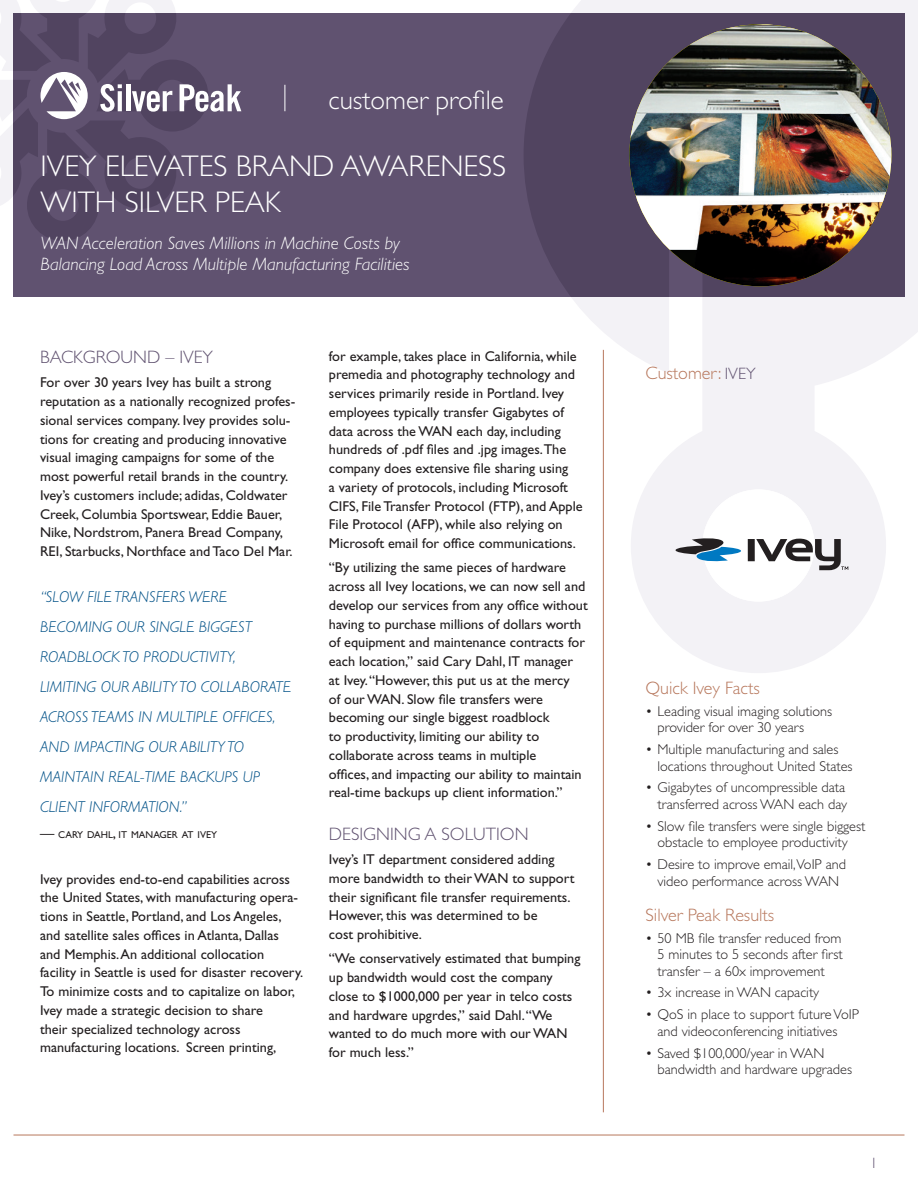
<style>
.page{position:relative;width:918px;height:1188px;background:#fff}
.page>*{position:absolute;margin:0;border:0;box-sizing:border-box;transform-origin:0 0}
.Cover_Head{font:300 30px/36px "Gill Sans Std";color:#fff}
.t1{font:300 27px "Gill Sans Std";color:#fff}
.Cover_Sub-Head{font:italic 300 18px/21px "Gill Sans Std";color:#fff}
.Sidebar_Header{font:300 18px "Gill Sans Std";color:#b7775c}
.Headline{font:300 18px "Gill Sans Std";color:#605270}
.Pull_quote_header{font:italic 300 15.75px/30px "Gill Sans Std";color:#005187}
.Body{font:300 15px "Gill Sans Std";color:#605270}
.Body-2{font:14.25px/18.8px "Gill Sans Std";color:#231f20}
.Sidebar_Bullet{font:300 14.25px/16.5px "Gill Sans Std";color:#231f20}
.pull_quote_author{font:10.05px "Gill Sans Std";color:#231f20}
.s1{font-size:14.25px}
.s2{font-size:16.5px;color:#605270}
</style>
<div class="page">
<svg style="left:523px;top:0;width:395px;height:673px;fill:#f3f2f6"></svg>
<div style="left:14px;top:14px;width:245px;height:283px;background:#605270"></div>
<div style="left:243px;top:14px;width:661px;height:283px;background:#605270"></div>
<svg style="left:524px;top:14px;width:380px;height:283px;fill:#514460"></svg>
<hr style="left:14px;top:1135px;width:890px;height:1px;background:#b7775c">
<hr style="left:603px;top:350px;width:1px;height:762px;background:#b7775c">
<div style="left:702px;top:489px;width:113px;height:113px;background:#fff;border-radius:50%"></div>
<svg style="left:285px;top:85px;width:1px;height:26px"></svg>
<svg style="left:0;top:0;width:241px;height:241px"></svg>
<img style="left:629px;top:24px;width:262px;height:262px;border-radius:131px">
<svg style="left:676px;top:538px;width:65px;height:24px"></svg>
<div style="left:748px;top:539px;width:7px;height:22px;background:#231f20"></div>
<svg style="left:756px;top:539px;width:92px;height:31px"></svg>
<h2 class="t1" style="left:328px;top:85px;width:177px">customer profile</h2>
<p class="Cover_Head" style="left:40px;top:148px;width:467px">IVEY ELEVATES BRAND AWARENESS<br>WITH SILVER PEAK</p>
<p class="Cover_Sub-Head" style="left:40px;top:233px;width:371px">WAN Acceleration Saves Millions in Machine Costs by<br>Balancing Load Across Multiple Manufacturing Facilities</p>
<p class="Headline" style="left:40px;top:347px;width:175px">BACKGROUND – IVEY</p>
<p class="Body-2" style="left:40px;top:373px;width:257px">For over 30 years Ivey has built a strong reputation as a nationally recognized profes&shy;sional services company. Ivey provides solu&shy;tions for creating and producing innovative visual imaging campaigns for some of the most powerful retail brands in the country.<br>Ivey’s customers include; adidas, Coldwater Creek, Columbia Sportswear, Eddie Bauer, Nike, Nordstrom, Panera Bread Company, REI, Starbucks, Northface and Taco Del Mar.</p>
<p class="Pull_quote_header" style="left:40px;top:582px;width:253px">“SLOW FILE TRANSFERS WERE<br>BECOMING OUR SINGLE BIGGEST<br>ROADBLOCK TO PRODUCTIVITY,<br>LIMITING OUR ABILITY TO COLLABORATE<br>ACROSS TEAMS IN MULTIPLE OFFICES,<br>AND IMPACTING OUR ABILITY TO<br>MAINTAIN REAL-TIME BACKUPS UP<br>CLIENT INFORMATION.”</p>
<p class="pull_quote_author" style="left:40px;top:829px;width:179px"><span class="s1">—</span> CARY DAHL<span class="s1">,</span> IT MANAGER AT IVEY</p>
<p class="Body-2" style="left:40px;top:870px;width:265px">Ivey provides end-to-end capabilities across the United States, with manufacturing opera&shy;tions in Seattle, Portland, and Los Angeles, and satellite sales offices in Atlanta, Dallas<br>and Memphis. An additional collocation facility in Seattle is used for disaster recovery.<br>To minimize costs and to capitalize on labor, Ivey made a strategic decision to share<br>their specialized technology across manufacturing locations. Screen printing,</p>
<p class="Body-2" style="left:329px;top:347px;width:255px">for example, takes place in California, while premedia and photography technology and services primarily reside in Portland. Ivey employees typically transfer Gigabytes of data across the WAN each day, including hundreds of .pdf files and .jpg images.The company does extensive file sharing using<br>a variety of protocols, including Microsoft CIFS, File Transfer Protocol (FTP), and Apple File Protocol (AFP), while also relying on Microsoft email for office communications.</p>
<p class="Body-2" style="left:329px;top:558px;width:260px">“By utilizing the same pieces of hardware across all Ivey locations, we can now sell and develop our services from any office without having to purchase millions of dollars worth of equipment and maintenance contracts for each location,” said Cary Dahl, IT manager<br>at Ivey. “However, this put us at the mercy<br>of our WAN. Slow file transfers were becoming our single biggest roadblock<br>to productivity, limiting our ability to collaborate across teams in multiple<br>offices, and impacting our ability to maintain real-time backups up client information.”</p>
<p class="Headline" style="left:329px;top:824px;width:201px">DESIGNING A SOLUTION</p>
<p class="Body-2" style="left:329px;top:850px;width:247px">Ivey’s IT department considered adding more bandwidth to their WAN to support their significant file transfer requirements.<br>However, this was determined to be<br>cost prohibitive.</p>
<p class="Body-2" style="left:329px;top:949px;width:253px">“We conservatively estimated that bumping up bandwidth would cost the company close to $1000,000 per year in telco costs and hardware upgrdes,” said Dahl. “We wanted to do much more with our WAN for much less.”</p>
<p class="Sidebar_Header" style="left:646px;top:363px;width:112px">Customer: <span class="s2">IVEY</span></p>
<p class="Sidebar_Header" style="left:646px;top:678px;width:116px">Quick Ivey Facts</p>
<p class="Sidebar_Bullet" style="left:658px;top:703px;width:176px;text-indent:-12px">• Leading visual imaging solutions provider for over 30 years</p>
<p class="Sidebar_Bullet" style="left:658px;top:741px;width:197px;text-indent:-12px">• Multiple manufacturing and sales locations throughout United States</p>
<p class="Sidebar_Bullet" style="left:646px;top:780px;width:203px;text-align:right">• Gigabytes of uncompressible data transferred across WAN each day</p>
<p class="Sidebar_Bullet" style="left:646px;top:818px;width:221px;text-align:center">• Slow file transfers were single biggest obstacle to employee productivity</p>
<p class="Sidebar_Bullet" style="left:646px;top:856px;width:202px;text-align:center">• Desire to improve email,VoIP and video performance across WAN</p>
<p class="Sidebar_Header" style="left:646px;top:905px;width:130px">Silver Peak Results</p>
<p class="Sidebar_Bullet" style="left:658px;top:930px;width:187px;text-align:justify;text-indent:-12px">• 50 MB file transfer reduced from 5 minutes to 5 seconds after first transfer – a 60x improvement</p>
<p class="Sidebar_Bullet" style="left:646px;top:985px;width:175px">• 3x increase in WAN capacity</p>
<p class="Sidebar_Bullet" style="left:658px;top:1007px;width:203px;text-indent:-12px">• QoS in place to support futureVoIP and videoconferencing initiatives</p>
<p class="Sidebar_Bullet" style="left:658px;top:1045px;width:196px;text-indent:-12px">• Saved $100,000/year in WAN bandwidth and hardware upgrades</p>
<p class="Body" style="left:870px;top:1154px;width:9px">1</p>
</div>
